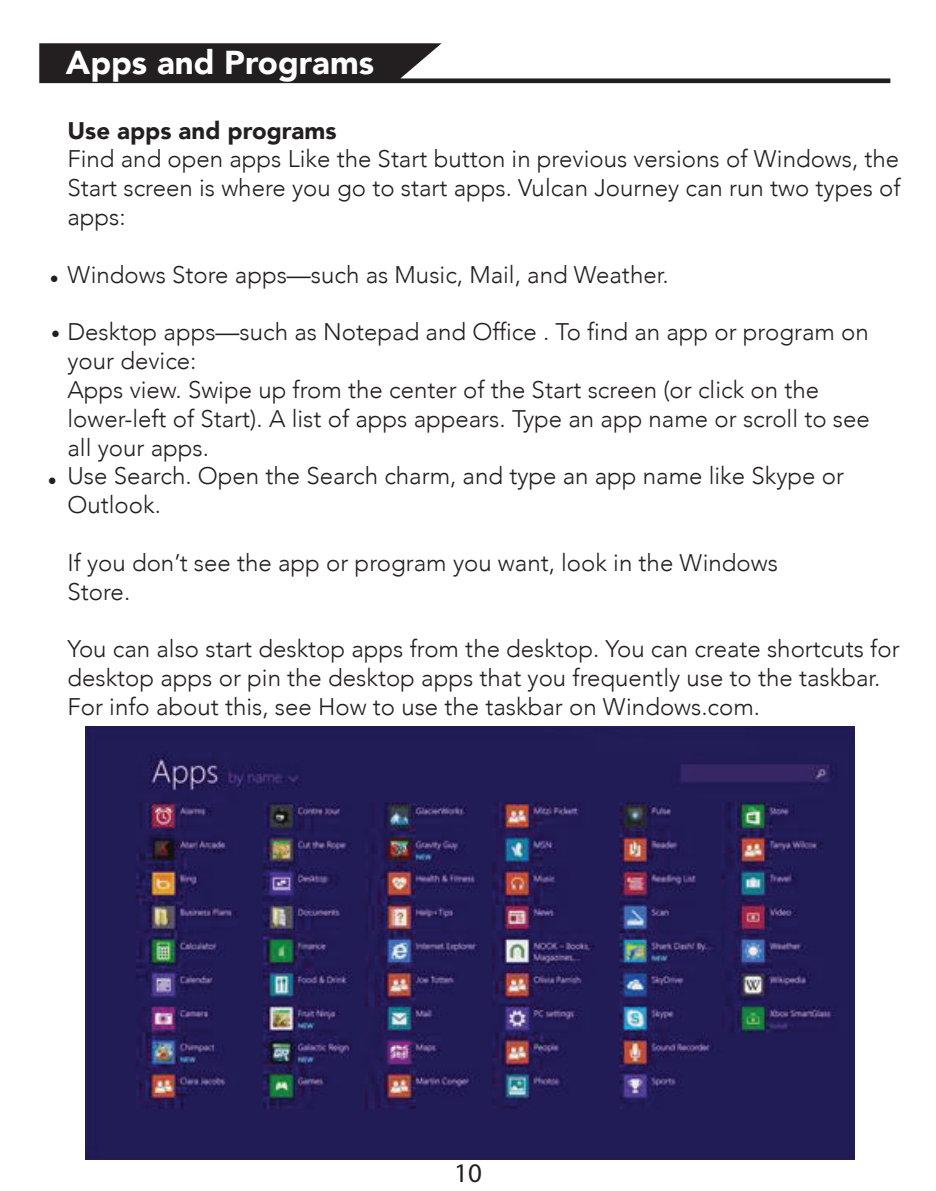
<style>
.page{position:relative;width:936px;height:1191px;background:#fff}
.page>*{position:absolute;margin:0;border:0;box-sizing:border-box;transform-origin:0 0}
.t1{font:900 33px "Avenir";color:#fff}
.t2{font:27px "Myriad Pro";color:#231f20}
.t3{font:300 24px/28.8px "Avenir";color:#231f20}
.t4{font:900 24px "Avenir";color:#231f20}
.t5{font:14.7px "Tahoma";color:#231f20}
</style>
<div class="page">
<svg style="left:39px;top:43px;width:851px;height:40px"></svg>
<img style="left:85px;top:727px;width:769px;height:432px">
<h1 class="t1" style="left:66px;top:34px;width:309px">Apps and Programs</h1>
<p class="t5" style="left:50px;top:268px;width:10px">●</p>
<p class="t5" style="left:51px;top:322px;width:10px">●</p>
<p class="t5" style="left:48px;top:470px;width:10px">●</p>
<p class="t4" style="left:67px;top:110px;width:270px">Use apps and programs</p>
<p class="t3" style="left:67px;top:145px;width:834px;text-align:justify">Find and open apps Like the Start button in previous versions of Windows, the Start screen is where you go to start apps. Vulcan Journey can run two types of apps:</p>
<p class="t3" style="left:67px;top:260px;width:602px">Windows Store apps—such as Music, Mail, and Weather.</p>
<p class="t3" style="left:67px;top:318px;width:803px">Desktop apps—such as Notepad and Office . To find an app or program on your device:<br>Apps view. Swipe up from the center of the Start screen (or click on the lower-left of Start). A list of apps appears. Type an app name or scroll to see all your apps.<br>Use Search. Open the Search charm, and type an app name like Skype or Outlook.</p>
<p class="t3" style="left:67px;top:548px;width:712px">If you don’t see the app or program you want, look in the Windows<br>Store.</p>
<p class="t3" style="left:67px;top:634px;width:833px">You can also start desktop apps from the desktop. You can create shortcuts for desktop apps or pin the desktop apps that you frequently use to the taskbar.<br>For info about this, see How to use the taskbar on Windows.com.</p>
<p class="t2" style="left:454px;top:1156px;width:29px">10</p>
</div>
